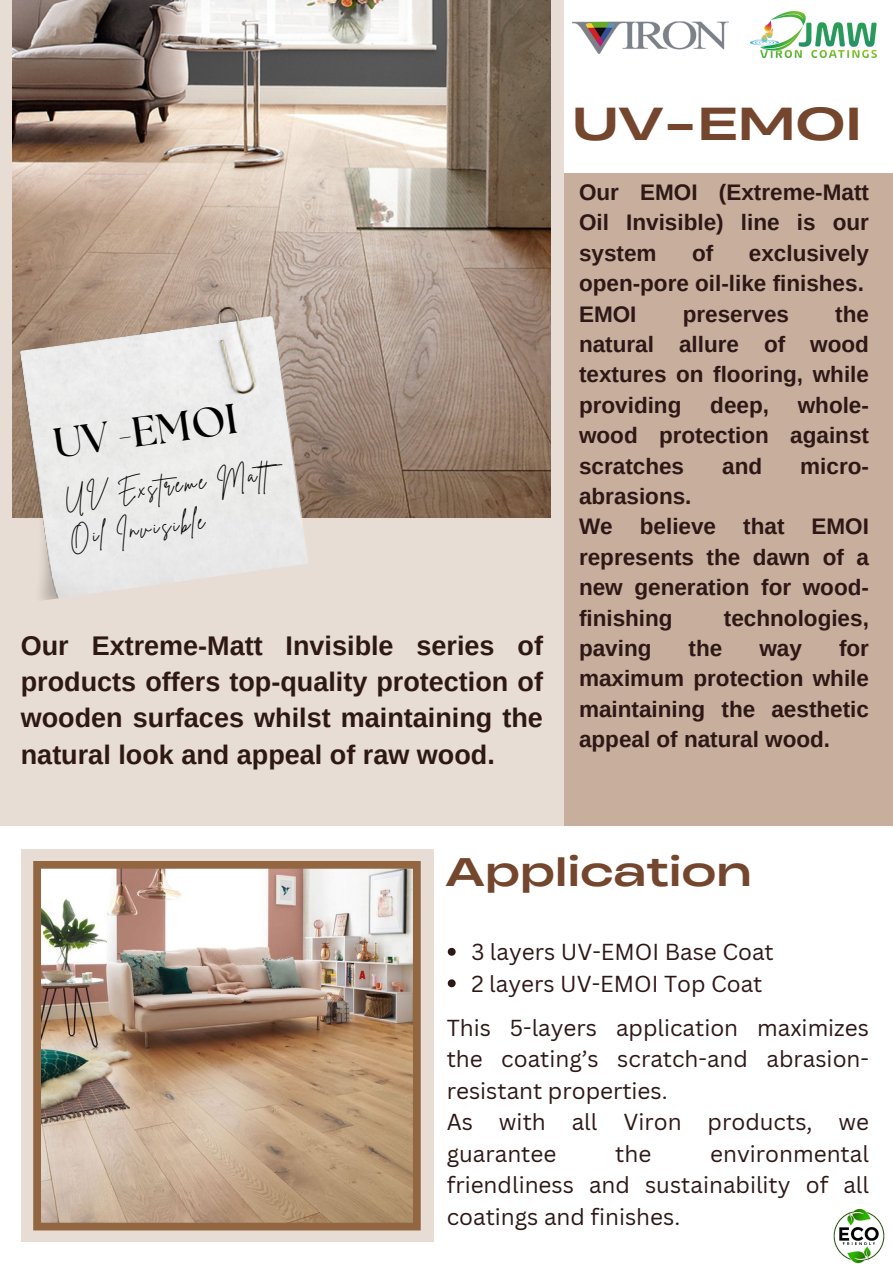
<style>
.page{position:relative;width:893px;height:1264px;background:#fff}
.page>*{position:absolute;margin:0;border:0;box-sizing:border-box;transform-origin:0 0}
.t1{font:43.5px "Heading Now 94";color:#74462e}
.t2{font:700 41.85px "The Seasons";color:#000}
.t3{font:37.5px "Heading Now 94";color:#74462e}
.t4{font:700 27px/36px "Arimo";color:#2d1816;text-align:justify}
.t5{font:700 22.5px/30.3px "Arimo";color:#2d1816;text-align:justify}
.t6{font:22.5px/31.5px "Canva Sans";color:#2d1816;text-align:justify}
.t7{font:22.5px "Brittany Signature";color:#000}
</style>
<div class="page">
<div style="left:89px;top:173px;width:803px;height:652px;background:#c7ae9d"></div>
<div style="left:0;top:0;width:563px;height:825px;background:#e7ddd4"></div>
<img style="left:13px;top:0;width:538px;height:518px">
<img style="left:12px;top:297px;width:296px;height:303px">
<img style="left:750px;top:11px;width:126px;height:46px">
<img style="left:833px;top:1208px;width:52px;height:55px">
<div style="left:21px;top:849px;width:412px;height:392px;background:#e7ddd4"></div>
<img style="left:33px;top:861px;width:387px;height:369px">
<svg style="left:447px;top:947px;width:8px;height:8px"></svg>
<svg style="left:447px;top:979px;width:8px;height:8px"></svg>
<img style="left:572px;top:22px;width:156px;height:31px">
<p class="t2" style="left:51px;top:425px;width:187px;rotate:-8deg">UV -EMOI</p>
<h2 class="t7" style="left:63px;top:483px;width:205px;rotate:-7deg">UV Exstreme Matt</h2>
<h5 class="t7" style="left:68px;top:522px;width:137px;rotate:-7deg">Oil Invisible</h5>
<h3 class="t4" style="left:21px;top:628px;width:523px">Our Extreme-Matt Invisible series of products offers top-quality protection of wooden surfaces whilst maintaining the natural look and appeal of raw wood.</h3>
<p class="t1" style="left:572px;top:94px;width:291px">UV-EMOI</p>
<p class="t5" style="left:579px;top:177px;width:291px">Our EMOI (Extreme-Matt Oil Invisible) line is our system</p>
<p class="t5" style="left:579px;top:238px;width:291px;text-align:left;text-indent:170px">exclusively open-pore oil-like finishes.<br>EMOI</p>
<p class="t5" style="left:692px;top:238px;width:23px">of</p>
<p class="t5" style="left:579px;top:298px;width:291px;text-indent:256px">the natural allure of wood textures on flooring, while providing</p>
<p class="t5" style="left:682px;top:298px;width:108px">preserves</p>
<p class="t5" style="left:579px;top:390px;width:291px;text-indent:219px">whole&shy;wood protection against scratches</p>
<p class="t5" style="left:710px;top:390px;width:60px">deep,</p>
<p class="t5" style="left:722px;top:450px;width:41px">and</p>
<p class="t5" style="left:800px;top:450px;width:70px">micro-</p>
<p class="t5" style="left:579px;top:481px;width:291px;text-align:left">abrasions.<br>We believe that EMOI represents the dawn of a new generation for wood&shy;finishing</p>
<p class="t5" style="left:724px;top:602px;width:146px">technologies,</p>
<p class="t5" style="left:579px;top:633px;width:291px;text-indent:260px">for maximum protection while maintaining the aesthetic appeal of natural wood.</p>
<p class="t5" style="left:579px;top:633px;width:74px">paving</p>
<p class="t5" style="left:688px;top:633px;width:35px">the</p>
<p class="t5" style="left:759px;top:633px;width:44px">way</p>
<h4 class="t3" style="left:445px;top:846px;width:308px">Application</h4>
<p class="t6" style="left:471px;top:935px;width:304px">3 layers UV-EMOI Base Coat</p>
<p class="t6" style="left:471px;top:967px;width:292px">2 layers UV-EMOI Top Coat</p>
<p class="t6" style="left:446px;top:1011px;width:424px">This 5-layers application maximizes the coating’s scratch-and abrasion&shy;resistant properties.</p>
<p class="t6" style="left:446px;top:1105px;width:424px">As with all Viron products, we guarantee</p>
<p class="t6" style="left:446px;top:1137px;width:424px;text-indent:263px">environmental friendliness and sustainability of all coatings and finishes.</p>
<p class="t6" style="left:615px;top:1137px;width:38px">the</p>
</div>
